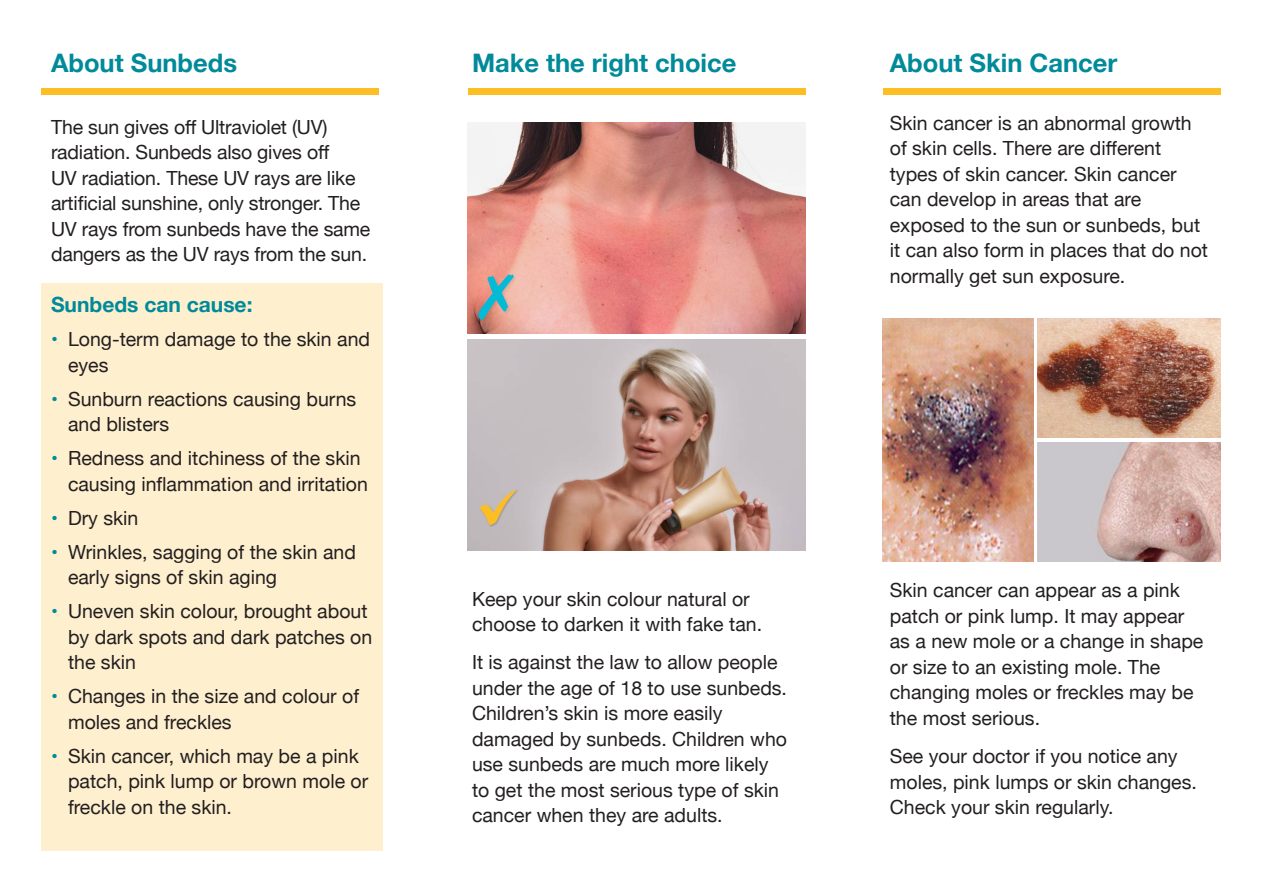
<style>
.page{position:relative;width:1263px;height:893px;background:#fff}
.page>*{position:absolute;margin:0;border:0;box-sizing:border-box;transform-origin:0 0}
.t1{font:700 25.5px "Helvetica Neue";color:#008a9a}
.t2{font:700 21px "Helvetica Neue";color:#008a9a}
.t3{font:19.5px/25.5px "Helvetica Neue";color:#231f20}
.s1{color:#008a9a}
</style>
<div class="page">
<div style="left:41px;top:283px;width:342px;height:567px;background:#feefce"></div>
<div style="left:41px;top:88px;width:337px;height:6px;background:#fdbe23"></div>
<div style="left:468px;top:88px;width:337px;height:6px;background:#fdbe23"></div>
<div style="left:883px;top:88px;width:337px;height:6px;background:#fdbe23"></div>
<img style="left:883px;top:319px;width:150px;height:243px">
<img style="left:1037px;top:319px;width:183px;height:119px">
<img style="left:1037px;top:443px;width:183px;height:119px">
<img style="left:468px;top:122px;width:337px;height:212px">
<img style="left:468px;top:339px;width:337px;height:212px">
<div style="left:478px;top:273px;width:40px;height:51px;background:#231f20;opacity:.1"></div>
<div style="left:479px;top:489px;width:40px;height:38px;background:#231f20;opacity:.2"></div>
<svg style="left:479px;top:490px;width:38px;height:35px"></svg>
<svg style="left:478px;top:274px;width:36px;height:45px"></svg>
<p class="t1" style="left:51px;top:43px;width:188px">About Sunbeds</p>
<p class="t3" style="left:51px;top:115px;width:321px">The sun gives off Ultraviolet (UV) radiation. Sunbeds also gives off<br>UV radiation. These UV rays are like artificial sunshine, only stronger. The UV rays from sunbeds have the same dangers as the UV rays from the sun.</p>
<p class="t2" style="left:51px;top:288px;width:203px">Sunbeds can cause:</p>
<p class="t3" style="left:68px;top:328px;width:304px;text-indent:-17px"><span class="s1">•</span> Long-term damage to the skin and eyes</p>
<p class="t3" style="left:68px;top:387px;width:290px;text-indent:-17px"><span class="s1">•</span> Sunburn reactions causing burns and blisters</p>
<p class="t3" style="left:68px;top:447px;width:301px;text-indent:-17px"><span class="s1">•</span> Redness and itchiness of the skin causing inflammation and irritation</p>
<p class="t3" style="left:51px;top:506px;width:89px"><span class="s1">•</span> Dry skin</p>
<p class="t3" style="left:68px;top:540px;width:289px;text-indent:-17px"><span class="s1">•</span> Wrinkles, sagging of the skin and early signs of skin aging</p>
<p class="t3" style="left:68px;top:600px;width:306px;text-indent:-17px"><span class="s1">•</span> Uneven skin colour, brought about by dark spots and dark patches on the skin</p>
<p class="t3" style="left:68px;top:685px;width:293px;text-indent:-17px"><span class="s1">•</span> Changes in the size and colour of moles and freckles</p>
<p class="t3" style="left:68px;top:744px;width:302px;text-indent:-17px"><span class="s1">•</span> Skin cancer, which may be a pink patch, pink lump or brown mole or freckle on the skin.</p>
<p class="t1" style="left:472px;top:43px;width:266px">Make the right choice</p>
<p class="t3" style="left:472px;top:587px;width:292px">Keep your skin colour natural or choose to darken it with fake tan.</p>
<p class="t3" style="left:472px;top:651px;width:317px">It is against the law to allow people under the age of 18 to use sunbeds.<br>Children’s skin is more easily damaged by sunbeds. Children who use sunbeds are much more likely to get the most serious type of skin cancer when they are adults.</p>
<p class="t1" style="left:890px;top:43px;width:229px">About Skin Cancer</p>
<p class="t3" style="left:890px;top:111px;width:320px">Skin cancer is an abnormal growth of skin cells. There are different types of skin cancer. Skin cancer can develop in areas that are exposed to the sun or sunbeds, but it can also form in places that do not normally get sun exposure.</p>
<p class="t3" style="left:890px;top:579px;width:315px">Skin cancer can appear as a pink patch or pink lump. It may appear as a new mole or a change in shape or size to an existing mole. The changing moles or freckles may be the most serious.</p>
<p class="t3" style="left:890px;top:744px;width:309px">See your doctor if you notice any moles, pink lumps or skin changes.<br>Check your skin regularly.</p>
</div>
